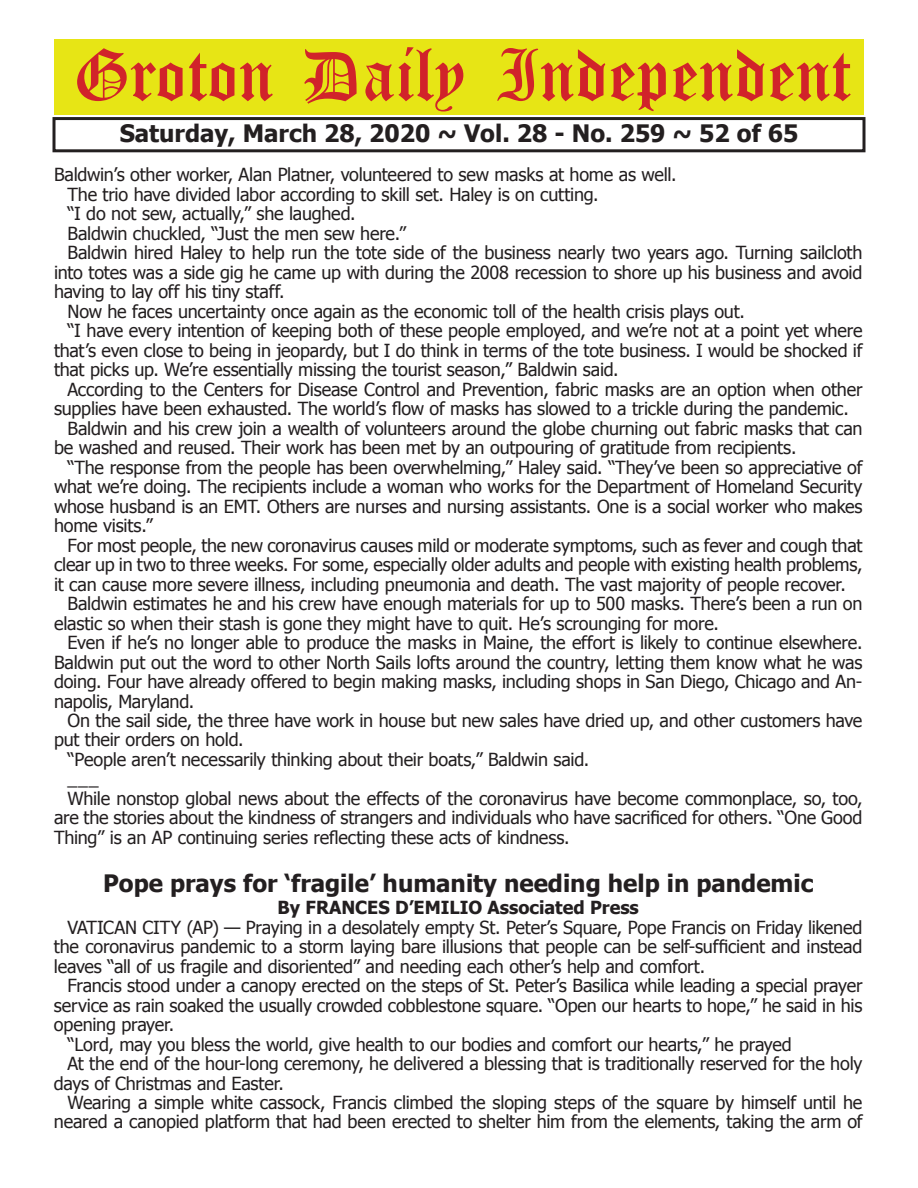
<style>
.page{position:relative;width:918px;height:1188px;background:#fff}
.page>*{position:absolute;margin:0;border:0;box-sizing:border-box;transform-origin:0 0}
.t1{font:54px "Old English Five";color:#d1232a}
.t2{font:700 24px "Tahoma";color:#231f20}
.t3{font:18px/19.5px "Tahoma";letter-spacing:-.01em;color:#231f20;text-align:justify}
.t4{font:700 18px "Tahoma";color:#231f20}
</style>
<div class="page">
<div style="left:52px;top:117px;width:814px;height:35px;border:3px solid #231f20"></div>
<div style="left:54px;top:40px;width:810px;height:75px;background:#e7e515"></div>
<h1 class="t1" style="left:73px;top:50px;width:779px">Groton Daily Independent</h1>
<h2 class="t2" style="left:120px;top:116px;width:680px">Saturday, March 28, 2020 ~ Vol. 28 - No. 259 ~ 52 of 65</h2>
<p class="t3" style="left:54px;top:164px;width:624px">Baldwin’s other worker, Alan Platner, volunteered to sew masks at home as well.</p>
<p class="t3" style="left:68px;top:184px;width:533px">The trio have divided labor according to skill set. Haley is on cutting.</p>
<p class="t3" style="left:68px;top:203px;width:290px">“I do not sew, actually,” she laughed.</p>
<p class="t3" style="left:68px;top:223px;width:340px">Baldwin chuckled, “Just the men sew here.”</p>
<p class="t3" style="left:68px;top:242px;width:796px">Baldwin hired Haley to help run the tote side of the business nearly two years ago. Turning sailcloth</p>
<p class="t3" style="left:54px;top:262px;width:810px">into totes was a side gig he came up with during the 2008 recession to shore up his business and avoid</p>
<p class="t3" style="left:54px;top:281px;width:232px">having to lay off his tiny staff.</p>
<p class="t3" style="left:68px;top:301px;width:679px">Now he faces uncertainty once again as the economic toll of the health crisis plays out.</p>
<p class="t3" style="left:68px;top:320px;width:797px">“I have every intention of keeping both of these people employed, and we’re not at a point yet where</p>
<p class="t3" style="left:54px;top:339px;width:810px">that’s even close to being in jeopardy, but I do think in terms of the tote business. I would be shocked if</p>
<p class="t3" style="left:54px;top:359px;width:566px">that picks up. We’re essentially missing the tourist season,” Baldwin said.</p>
<p class="t3" style="left:68px;top:378px;width:797px">According to the Centers for Disease Control and Prevention, fabric masks are an option when other</p>
<p class="t3" style="left:54px;top:398px;width:796px">supplies have been exhausted. The world’s flow of masks has slowed to a trickle during the pandemic.</p>
<p class="t3" style="left:68px;top:417px;width:797px">Baldwin and his crew join a wealth of volunteers around the globe churning out fabric masks that can</p>
<p class="t3" style="left:54px;top:437px;width:744px">be washed and reused. Their work has been met by an outpouring of gratitude from recipients.</p>
<p class="t3" style="left:68px;top:456px;width:796px">“The response from the people has been overwhelming,” Haley said. “They’ve been so appreciative of</p>
<p class="t3" style="left:54px;top:476px;width:810px">what we’re doing. The recipients include a woman who works for the Department of Homeland Security</p>
<p class="t3" style="left:54px;top:495px;width:810px">whose husband is an EMT. Others are nurses and nursing assistants. One is a social worker who makes</p>
<p class="t3" style="left:54px;top:515px;width:100px">home visits.”</p>
<p class="t3" style="left:68px;top:534px;width:796px">For most people, the new coronavirus causes mild or moderate symptoms, such as fever and cough that</p>
<p class="t3" style="left:54px;top:554px;width:810px">clear up in two to three weeks. For some, especially older adults and people with existing health problems,</p>
<p class="t3" style="left:54px;top:573px;width:793px">it can cause more severe illness, including pneumonia and death. The vast majority of people recover.</p>
<p class="t3" style="left:68px;top:593px;width:797px">Baldwin estimates he and his crew have enough materials for up to 500 masks. There’s been a run on</p>
<p class="t3" style="left:54px;top:612px;width:666px">elastic so when their stash is gone they might have to quit. He’s scrounging for more.</p>
<p class="t3" style="left:68px;top:632px;width:796px">Even if he’s no longer able to produce the masks in Maine, the effort is likely to continue elsewhere.</p>
<p class="t3" style="left:54px;top:651px;width:810px">Baldwin put out the word to other North Sails lofts around the country, letting them know what he was</p>
<p class="t3" style="left:54px;top:671px;width:810px">doing. Four have already offered to begin making masks, including shops in San Diego, Chicago and An-</p>
<p class="t3" style="left:54px;top:690px;width:142px">napolis, Maryland.</p>
<p class="t3" style="left:68px;top:710px;width:796px">On the sail side, the three have work in house but new sales have dried up, and other customers have</p>
<p class="t3" style="left:54px;top:729px;width:191px">put their orders on hold.</p>
<p class="t3" style="left:68px;top:749px;width:523px">“People aren’t necessarily thinking about their boats,” Baldwin said.</p>
<p class="t3" style="left:68px;top:768px;width:33px">___</p>
<p class="t3" style="left:68px;top:788px;width:797px">While nonstop global news about the effects of the coronavirus have become commonplace, so, too,</p>
<p class="t3" style="left:54px;top:807px;width:810px">are the stories about the kindness of strangers and individuals who have sacrificed for others. “One Good</p>
<p class="t3" style="left:54px;top:827px;width:517px">Thing” is an AP continuing series reflecting these acts of kindness.</p>
<h2 class="t2" style="left:103px;top:867px;width:712px">Pope prays for ‘fragile’ humanity needing help in pandemic</h2>
<p class="t4" style="left:278px;top:895px;width:363px">By FRANCES D’EMILIO Associated Press</p>
<p class="t3" style="left:54px;top:916px;width:810px;text-indent:14px">VATICAN CITY (AP) — Praying in a desolately empty St. Peter’s Square, Pope Francis on Friday likened the coronavirus pandemic to a storm laying bare illusions that people can be self-sufficient and instead leaves “all of us fragile and disoriented” and needing each other’s help and comfort.</p>
<p class="t3" style="left:67px;top:975px;width:797px">Francis stood under a canopy erected on the steps of St. Peter’s Basilica while leading a special prayer</p>
<p class="t3" style="left:54px;top:994px;width:810px">service as rain soaked the usually crowded cobblestone square. “Open our hearts to hope,” he said in his</p>
<p class="t3" style="left:54px;top:1014px;width:122px">opening prayer.</p>
<p class="t3" style="left:67px;top:1033px;width:726px">“Lord, may you bless the world, give health to our bodies and comfort our hearts,” he prayed</p>
<p class="t3" style="left:67px;top:1053px;width:797px">At the end of the hour-long ceremony, he delivered a blessing that is traditionally reserved for the holy</p>
<p class="t3" style="left:54px;top:1072px;width:231px">days of Christmas and Easter.</p>
<p class="t3" style="left:67px;top:1092px;width:796px">Wearing a simple white cassock, Francis climbed the sloping steps of the square by himself until he</p>
<p class="t3" style="left:54px;top:1111px;width:810px">neared a canopied platform that had been erected to shelter him from the elements, taking the arm of</p>
</div>
